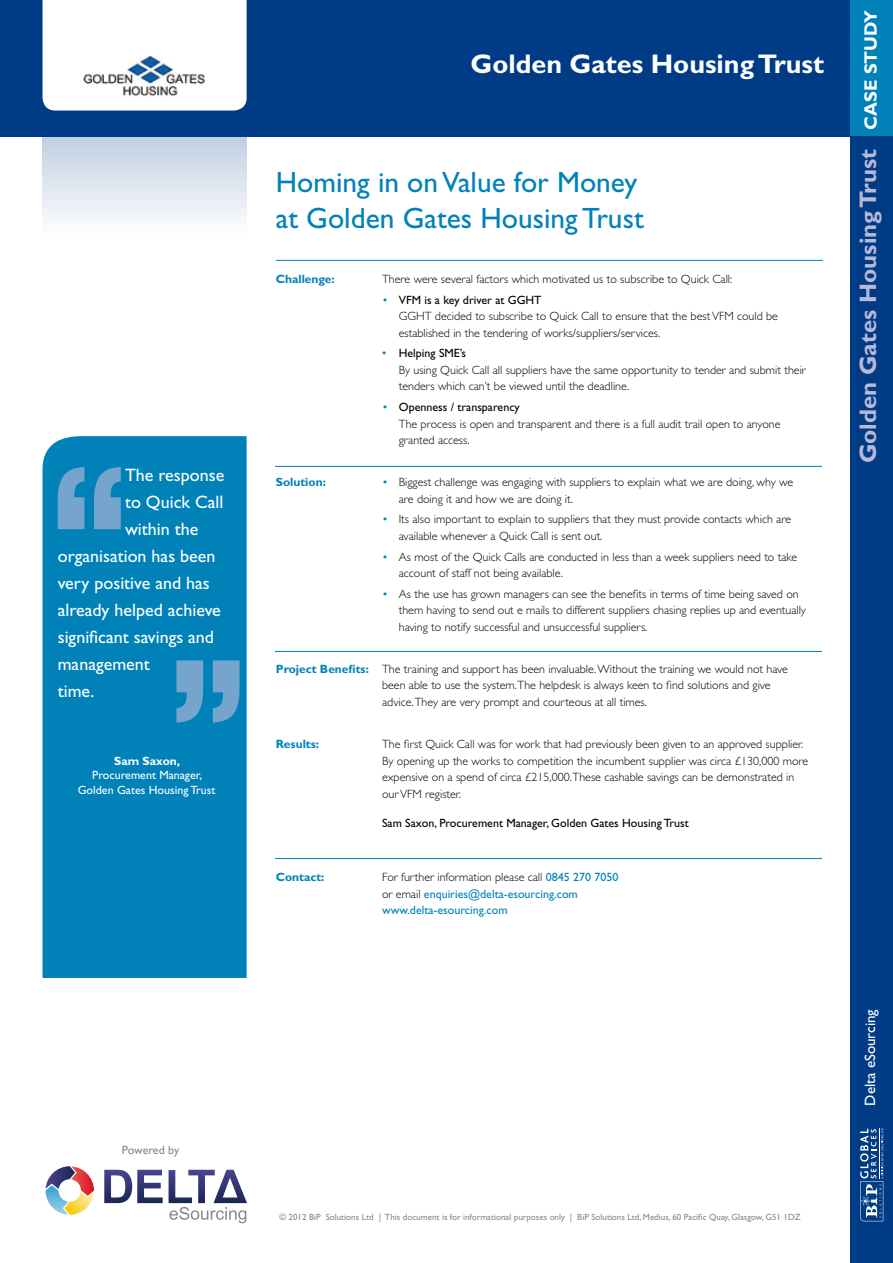
<style>
.page{position:relative;width:893px;height:1263px;background:#fff}
.page>*{position:absolute;margin:0;border:0;box-sizing:border-box;transform-origin:0 0}
.t1{font:29.4px/36px "Gill Sans";color:#0082b9}
.t2{font:700 27px "Gill Sans";color:#fff}
.t3{font:700 24px "Gill Sans";color:#b7b9d7}
.t4{font:18px "Gill Sans";color:#fff}
.t5{font:700 18px "Gill Sans";color:#fff}
.t6{font:15px "Gill Sans";color:#fff}
.t7{font:300 12px/16.5px "Gill Sans";color:#000}
.t8{font:12px/16.5px "Gill Sans";color:#0082b9}
.t9{font:12px "Gill Sans";color:#000}
.t10{font:12px/14.4px "Gill Sans";color:#fff;text-align:center}
.t11{font:700 12px "Gill Sans";color:#0082b9}
.t12{font:12px "Gill Sans";letter-spacing:-.01em;color:#87888a}
.t13{font:700 12px "Gill Sans";color:#fff}
.t14{font:9px "Gill Sans";color:#87888a}
.s1{color:#0082b9}
.s2{font-weight:400}
.s3{font-weight:400;color:#0082b9}
.s4{font-weight:700;color:#0082b9}
.s5{font-weight:300;color:#000}
</style>
<div class="page">
<div style="left:43px;top:436px;width:204px;height:542px;background:#0082b9"></div>
<svg style="left:43px;top:136px;width:204px;height:83px;background:#d8e0ec"></svg>
<div style="left:0;top:0;width:893px;height:136px;background:#003b86"></div>
<div style="left:850px;top:0;width:43px;height:137px;background:#0082b9"></div>
<hr style="left:276px;top:260px;width:547px;height:1px;background:#0082b9">
<hr style="left:275px;top:466px;width:547px;height:1px;background:#0082b9">
<hr style="left:275px;top:651px;width:547px;height:1px;background:#0082b9">
<hr style="left:275px;top:858px;width:547px;height:1px;background:#0082b9">
<div style="left:43px;top:0;width:204px;height:111px;background:#fff"></div>
<div style="left:850px;top:136px;width:43px;height:1127px;background:#003b86"></div>
<svg style="left:860px;top:1128px;width:23px;height:93px"></svg>
<svg style="left:46px;top:1166px;width:48px;height:49px"></svg>
<svg style="left:104px;top:1170px;width:59px;height:33px"></svg>
<svg style="left:169px;top:1170px;width:78px;height:53px"></svg>
<svg style="left:176px;top:660px;width:63px;height:62px;background:#5199c6"></svg>
<svg style="left:58px;top:467px;width:63px;height:62px;background:#5299c6"></svg>
<img style="left:79px;top:45px;width:129px;height:55px">
<h3 class="t4" style="left:125px;top:464px;width:101px">The response</h3>
<h3 class="t4" style="left:125px;top:491px;width:100px">to Quick Call</h3>
<h3 class="t4" style="left:125px;top:518px;width:75px">within the</h3>
<h3 class="t4" style="left:58px;top:545px;width:159px">organisation has been</h3>
<h3 class="t4" style="left:58px;top:572px;width:154px">very positive and has</h3>
<h3 class="t4" style="left:58px;top:599px;width:165px">already helped achieve</h3>
<h3 class="t4" style="left:58px;top:626px;width:158px">significant savings and</h3>
<h3 class="t4" style="left:58px;top:653px;width:94px">management</h3>
<h3 class="t4" style="left:58px;top:680px;width:38px">time.</h3>
<p class="t13" style="left:114px;top:754px;width:68px">Sam Saxon,</p>
<p class="t10" style="left:78px;top:768px;width:139px">Procurement Manager,<br>Golden Gates Housing Trust</p>
<p class="t12" style="left:122px;top:1142px;width:59px">Powered by</p>
<h2 class="t2" style="left:470px;top:48px;width:355px">Golden Gates Housing Trust</h2>
<h1 class="t1" style="left:276px;top:164px;width:369px">Homing in on Value for Money at Golden Gates Housing Trust</h1>
<p class="t11" style="left:276px;top:272px;width:60px">Challenge:</p>
<p class="t7" style="left:382px;top:271px;width:352px">There were several factors which motivated us to subscribe to Quick Call:</p>
<p class="t7" style="left:399px;top:292px;width:381px;text-indent:-17px"><span class="s1">•</span> <span class="s2">VFM is a key driver at GGHT<br></span>GGHT decided to subscribe to Quick Call to ensure that the best VFM could be established in the tendering of works/suppliers/services.</p>
<p class="t7" style="left:399px;top:345px;width:409px;text-indent:-17px"><span class="s3">•</span> <span class="s2">Helping SME’s<br></span>By using Quick Call all suppliers have the same opportunity to tender and submit their tenders which can’t be viewed until the deadline.</p>
<p class="t7" style="left:399px;top:399px;width:383px;text-indent:-17px"><span class="s1">•</span> <span class="s2">Openness / transparency<br></span>The process is open and transparent and there is a full audit trail open to anyone granted access.</p>
<p class="t11" style="left:276px;top:475px;width:52px">Solution:</p>
<p class="t7" style="left:399px;top:474px;width:396px;text-indent:-17px"><span class="s1">•</span> Biggest challenge was engaging with suppliers to explain what we are doing, why we are doing it and how we are doing it.</p>
<p class="t7" style="left:399px;top:511px;width:394px;text-indent:-17px"><span class="s1">•</span> Its also important to explain to suppliers that they must provide contacts which are available whenever a Quick Call is sent out.</p>
<p class="t7" style="left:399px;top:549px;width:400px;text-indent:-17px"><span class="s1">•</span> As most of the Quick Calls are conducted in less than a week suppliers need to take account of staff not being available.</p>
<p class="t7" style="left:399px;top:586px;width:409px;text-indent:-17px"><span class="s1">•</span> As the use has grown managers can see the benefits in terms of time being saved on them having to send out e mails to different suppliers chasing replies up and eventually having to notify successful and unsuccessful suppliers.</p>
<p class="t7" style="left:382px;top:661px;width:407px;text-indent:-106px"><span class="s4">Project Benefits:</span> The training and support has been invaluable. Without the training we would not have been able to use the system.The helpdesk is always keen to find solutions and give advice.They are very prompt and courteous at all times.</p>
<p class="t11" style="left:276px;top:737px;width:45px">Results:</p>
<p class="t7" style="left:382px;top:736px;width:428px">The first Quick Call was for work that had previously been given to an approved supplier.<br>By opening up the works to competition the incumbent supplier was circa £130,000 more expensive on a spend of circa £215,000.These cashable savings can be demonstrated in our VFM register.</p>
<p class="t9" style="left:382px;top:816px;width:308px">Sam Saxon, Procurement Manager, Golden Gates Housing Trust</p>
<p class="t11" style="left:276px;top:870px;width:50px">Contact:</p>
<p class="t8" style="left:382px;top:869px;width:238px"><span class="s5">For further information please call</span> 0845 270 7050 <span class="s5">or email</span> enquiries@delta-esourcing.com www.delta-esourcing.com</p>
<h3 class="t5" style="left:860px;top:130px;width:121px;rotate:-90deg">Cas e Study</h3>
<h3 class="t3" style="left:854px;top:463px;width:316px;rotate:-90deg">Golden Gates Housing Trust</h3>
<p class="t6" style="left:862px;top:1106px;width:98px;rotate:-90deg">Delta eSourcing</p>
<p class="t14" style="left:279px;top:1211px;width:523px">© 2012 BiP Solutions Ltd | This document is for informational purposes only | BiP Solutions Ltd, Medius, 60 Pacific Quay, Glasgow, G51 1DZ</p>
</div>
